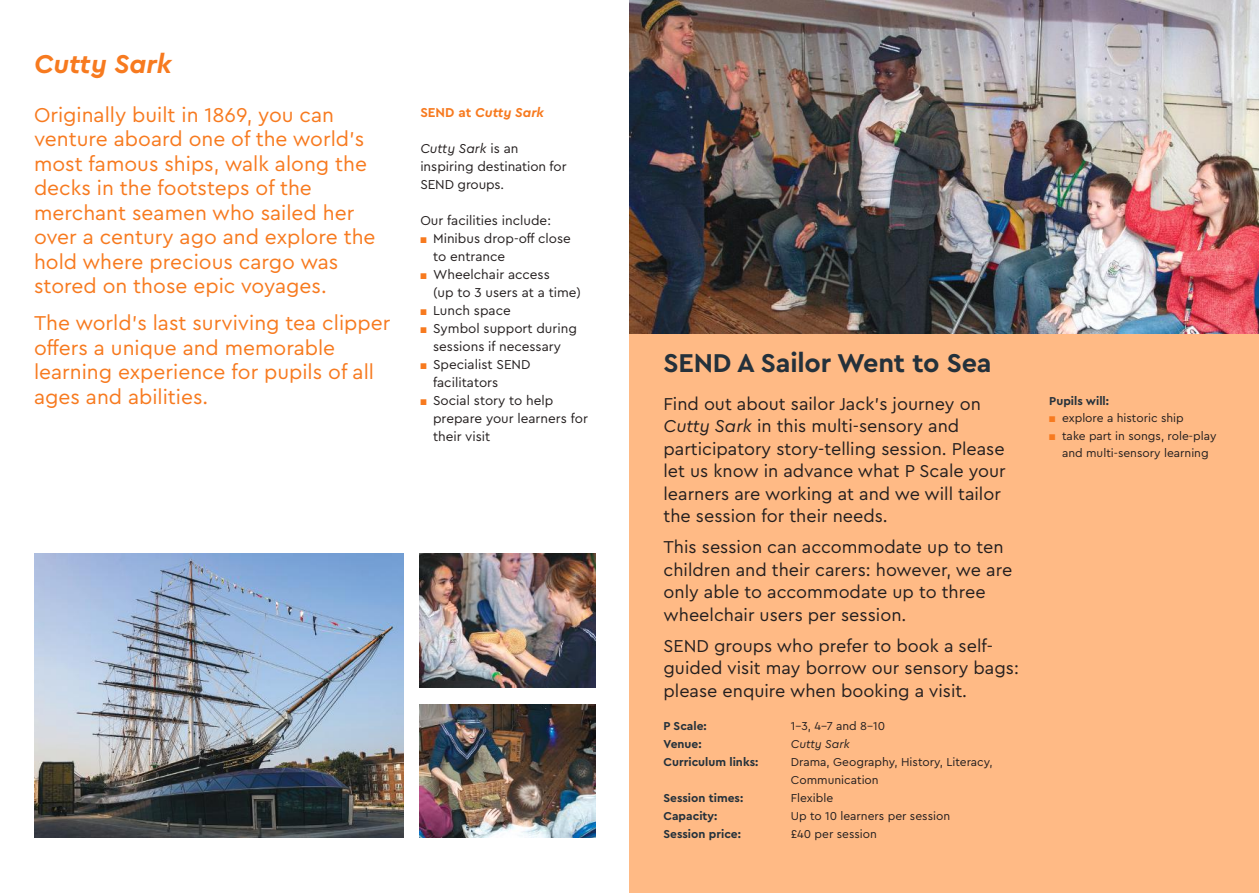
<style>
.page{position:relative;width:1259px;height:893px;background:#fff}
.page>*{position:absolute;margin:0;border:0;box-sizing:border-box;transform-origin:0 0}
.t1{font:700 27px "Cera PRO";letter-spacing:-.005em;color:#24313b}
.t2{font:italic 700 27px "Cera PRO";color:#f77a1f}
.t3{font:21px/24.5px "Cera PRO";color:#f77a1f}
.t4{font:18px/22.5px "Cera PRO";color:#241f1f}
.t5{font:13.5px/18px "Cera PRO";color:#241f1f}
.t6{font:italic 700 13.5px "Cera PRO";color:#f77a1f}
.t7{font:12px/18px "Cera PRO";color:#241f1f}
.t8{font:700 12px/18px "Cera PRO";color:#24313b}
.t9{font:italic 12px "Cera PRO";color:#241f1f}
.s1{font-style:normal}
.s2{font-style:italic}
.s3{color:#f77a1f}
</style>
<div class="page">
<div style="left:629px;top:334px;width:630px;height:559px;background:#ffba85"></div>
<img style="left:629px;top:0;width:630px;height:334px">
<img style="left:34px;top:554px;width:369px;height:284px">
<img style="left:420px;top:554px;width:175px;height:134px">
<img style="left:420px;top:705px;width:175px;height:133px">
<h1 class="t2" style="left:34px;top:46px;width:139px">Cutty Sark</h1>
<p class="t3" style="left:34px;top:102px;width:343px">Originally built in 1869, you can venture aboard one of the world’s most famous ships, walk along the decks in the footsteps of the merchant seamen who sailed her over a century ago and explore the hold where precious cargo was stored on those epic voyages.</p>
<p class="t3" style="left:34px;top:310px;width:358px">The world’s last surviving tea clipper offers a unique and memorable learning experience for pupils of all ages and abilities.</p>
<p class="t6" style="left:420px;top:103px;width:125px"><span class="s1">SEND at</span> Cutty Sark</p>
<p class="t5" style="left:420px;top:139px;width:148px"><span class="s2">Cutty Sark</span> is an inspiring destination for<br>SEND groups.</p>
<p class="t5" style="left:420px;top:211px;width:132px">Our facilities include:</p>
<p class="t5" style="left:433px;top:229px;width:139px;text-indent:-13px"><span class="s3">■</span> Minibus drop-off close to entrance</p>
<p class="t5" style="left:433px;top:265px;width:149px;text-indent:-13px"><span class="s3">■</span> Wheelchair access<br>(up to 3 users at a time)</p>
<p class="t5" style="left:420px;top:301px;width:92px"><span class="s3">■</span> Lunch space</p>
<p class="t5" style="left:420px;top:319px;width:158px;text-align:center"><span class="s3">■</span> Symbol support during sessions if necessary</p>
<p class="t5" style="left:433px;top:355px;width:99px;text-indent:-13px"><span class="s3">■</span> Specialist SEND facilitators</p>
<p class="t5" style="left:433px;top:391px;width:156px;text-indent:-13px"><span class="s3">■</span> Social story to help prepare your learners for their visit</p>
<h1 class="t1" style="left:663px;top:345px;width:329px">SEND A Sailor Went to Sea</h1>
<p class="t4" style="left:663px;top:392px;width:344px">Find out about sailor Jack’s journey on <span class="s2">Cutty Sark</span> in this multi-sensory and participatory story-telling session. Please let us know in advance what P Scale your learners are working at and we will tailor the session for their needs.</p>
<p class="t4" style="left:663px;top:535px;width:350px">This session can accommodate up to ten children and their carers: however, we are only able to accommodate up to three wheelchair users per session.</p>
<p class="t4" style="left:663px;top:634px;width:357px">SEND groups who prefer to book a self&shy;guided visit may borrow our sensory bags: please enquire when booking a visit.</p>
<p class="t8" style="left:663px;top:716px;width:96px">P Scale:<br>Venue:<br>Curriculum links:</p>
<p class="t8" style="left:663px;top:788px;width:81px">Session times:<br>Capacity:<br>Session price:</p>
<p class="t7" style="left:791px;top:716px;width:96px">1-3, 4-7 and 8-10</p>
<p class="t9" style="left:791px;top:736px;width:60px">Cutty Sark</p>
<p class="t7" style="left:791px;top:752px;width:203px">Drama, Geography, History, Literacy,<br>Communication<br>Flexible<br>Up to 10 learners per session<br>£40 per session</p>
<p class="t8" style="left:1049px;top:392px;width:61px">Pupils will:</p>
<p class="t7" style="left:1049px;top:409px;width:136px"><span class="s3">■</span> explore a historic ship</p>
<p class="t7" style="left:1049px;top:426px;width:169px;line-height:17.2px;text-align:center"><span class="s3">■</span> take part in songs, role-play and multi-sensory learning</p>
</div>
